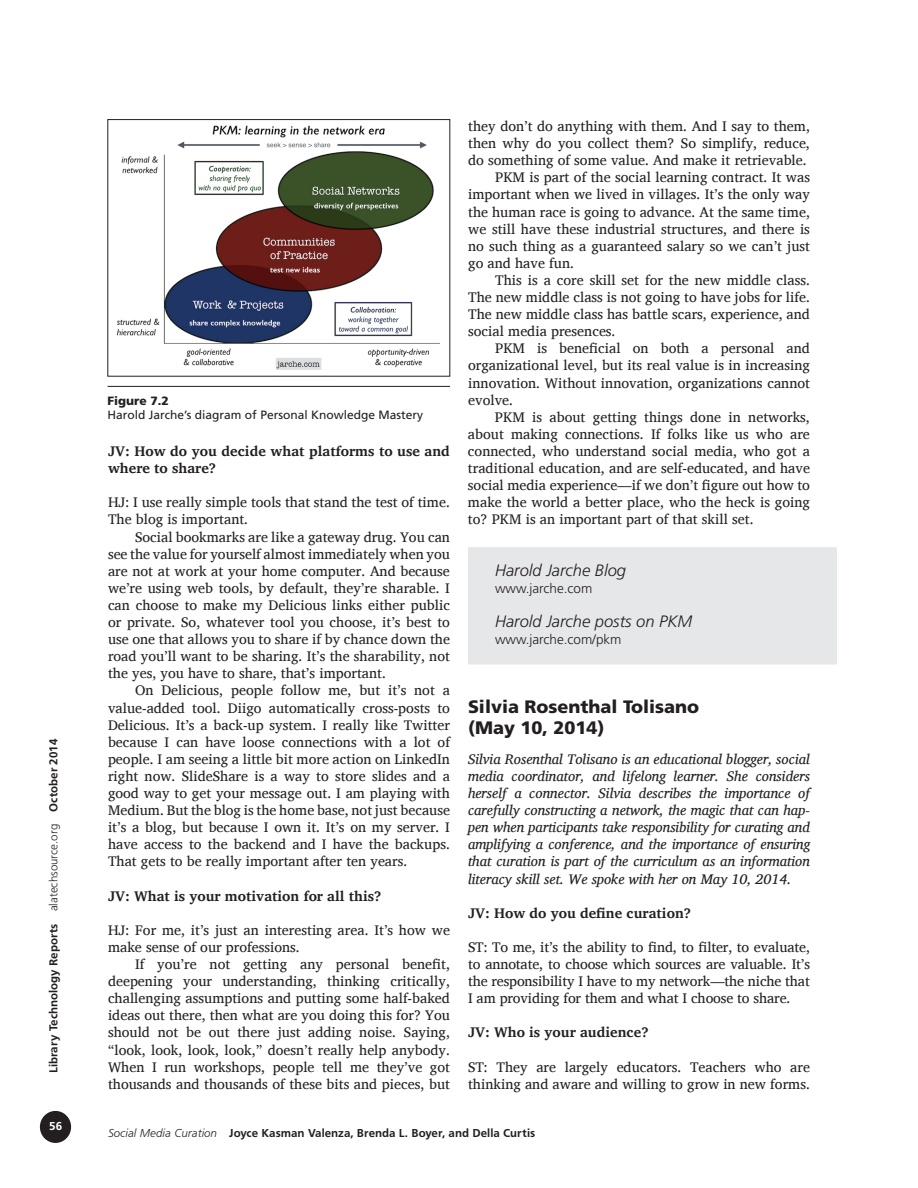
<style>
.page{position:relative;width:918px;height:1188px;background:#fff}
.page>*{position:absolute;margin:0;border:0;box-sizing:border-box;transform-origin:0 0}
.t1{font:900 18px/21px "Frutiger";color:#231f20}
.t2{font:italic 300 16.5px "Frutiger";color:#231f20}
.t3{font:14.25px/17.1px "Charis SIL";color:#231f20;text-align:justify}
.t4{font:italic 14.25px/17.1px "Charis SIL";color:#231f20;text-align:justify}
.t5{font:700 14.25px/17.1px "Charis SIL";color:#231f20}
.t6{font:300 13.5px "Frutiger";color:#231f20}
.t7{font:12px "Frugal Sans Bold DTC";color:#231f20}
.t8{font:12px "Frutiger";color:#231f20}
.t9{font:900 12px "Frutiger";color:#231f20}
.t10{font:12px "Frugal Sans Bold DTC";color:#fff}
.s1{font-family:"Frugal Sans Light DTC"}
.s2{font-family:"Frugal Sans Light Italic DTC"}
</style>
<div class="page">
<div style="left:41px;top:1112px;width:29px;height:30px;background:#231f20;border-radius:50%"></div>
<div style="left:40px;top:1111px;width:31px;height:32px;border:2px solid #231f20;border-radius:50%"></div>
<div style="left:468px;top:547px;width:369px;height:66px;background:#e6e7e9"></div>
<div style="left:468px;top:598px;width:369px;height:66px;background:#e6e7e9"></div>
<img style="left:117px;top:125px;width:323px;height:245px">
<hr style="left:108px;top:386px;width:342px;height:1px;background:#231f20">
<p class="t7" style="left:47px;top:1073px;width:336px;rotate:-90deg">Library Technology Reports <span class="s1">alatechsource.org</span> October 2014</p>
<p class="t10" style="left:49px;top:1119px;width:14px">56</p>
<p class="t9" style="left:108px;top:393px;width:63px">Figure 7.2</p>
<p class="t8" style="left:108px;top:408px;width:317px">Harold Jarche’s diagram of Personal Knowledge Mastery</p>
<p class="t5" style="left:108px;top:443px;width:343px">JV: How do you decide what platforms to use and where to share?</p>
<p class="t3" style="left:108px;top:494px;width:344px">HJ: I use really simple tools that stand the test of time.<br>The blog is important.</p>
<p class="t3" style="left:108px;top:528px;width:344px;text-indent:27px">Social bookmarks are like a gateway drug. You can see the value for yourself almost immediately when you are not at work at your home computer. And because we’re using web tools, by default, they’re sharable. I can choose to make my Delicious links either public or private. So, whatever tool you choose, it’s best to use one that allows you to share if by chance down the road you’ll want to be sharing. It’s the sharability, not the yes, you have to share, that’s important.</p>
<p class="t3" style="left:108px;top:682px;width:344px;text-indent:27px">On Delicious, people follow me, but it’s not a value-added tool. Diigo automatically cross-posts to Delicious. It’s a back-up system. I really like Twitter because I can have loose connections with a lot of people. I am seeing a little bit more action on LinkedIn right now. SlideShare is a way to store slides and a good way to get your message out. I am playing with Medium. But the blog is the home base, not just because it’s a blog, but because I own it. It’s on my server. I have access to the backend and I have the backups.<br>That gets to be really important after ten years.</p>
<p class="t5" style="left:108px;top:887px;width:275px">JV: What is your motivation for all this?</p>
<p class="t3" style="left:108px;top:921px;width:343px">HJ: For me, it’s just an interesting area. It’s how we make sense of our professions.</p>
<p class="t3" style="left:108px;top:956px;width:344px;text-indent:27px">If you’re not getting any personal benefit, deepening your understanding, thinking critically, challenging assumptions and putting some half-baked ideas out there, then what are you doing this for? You should not be out there just adding noise. Saying, “look, look, look, look,” doesn’t really help anybody.<br>When I run workshops, people tell me they’ve got thousands and thousands of these bits and pieces, but</p>
<p class="t3" style="left:468px;top:118px;width:343px">they don’t do anything with them. And I say to them,</p>
<p class="t3" style="left:468px;top:135px;width:343px">then why do you collect them? So simplify, reduce,</p>
<p class="t3" style="left:468px;top:152px;width:340px">do something of some value. And make it retrievable.</p>
<p class="t3" style="left:495px;top:169px;width:316px">PKM is part of the social learning contract. It was</p>
<p class="t3" style="left:468px;top:186px;width:343px">important when we lived in villages. It’s the only way</p>
<p class="t3" style="left:468px;top:203px;width:343px">the human race is going to advance. At the same time,</p>
<p class="t3" style="left:468px;top:220px;width:343px">we still have these industrial structures, and there is</p>
<p class="t3" style="left:468px;top:237px;width:343px">no such thing as a guaranteed salary so we can’t just</p>
<p class="t3" style="left:468px;top:254px;width:107px">go and have fun.</p>
<p class="t3" style="left:495px;top:271px;width:316px">This is a core skill set for the new middle class.</p>
<p class="t3" style="left:468px;top:289px;width:343px">The new middle class is not going to have jobs for life.</p>
<p class="t3" style="left:468px;top:306px;width:343px">The new middle class has battle scars, experience, and</p>
<p class="t3" style="left:468px;top:323px;width:149px">social media presences.</p>
<p class="t3" style="left:495px;top:340px;width:316px">PKM is beneficial on both a personal and</p>
<p class="t3" style="left:468px;top:357px;width:343px">organizational level, but its real value is in increasing</p>
<p class="t3" style="left:468px;top:374px;width:343px">innovation. Without innovation, organizations cannot</p>
<p class="t3" style="left:468px;top:391px;width:47px">evolve.</p>
<p class="t3" style="left:495px;top:408px;width:316px">PKM is about getting things done in networks,</p>
<p class="t3" style="left:468px;top:425px;width:343px">about making connections. If folks like us who are</p>
<p class="t3" style="left:468px;top:442px;width:344px">connected, who understand social media, who got a</p>
<p class="t3" style="left:468px;top:460px;width:344px">traditional education, and are self-educated, and have</p>
<p class="t3" style="left:468px;top:477px;width:344px">social media experience—if we don’t figure out how to</p>
<p class="t3" style="left:468px;top:494px;width:343px">make the world a better place, who the heck is going</p>
<p class="t3" style="left:468px;top:511px;width:287px">to? PKM is an important part of that skill set.</p>
<p class="t2" style="left:495px;top:561px;width:133px">Harold Jarche Blog</p>
<p class="t6" style="left:495px;top:581px;width:99px">www.jarche.com</p>
<p class="t2" style="left:495px;top:612px;width:199px">Harold Jarche posts on PKM</p>
<p class="t6" style="left:495px;top:632px;width:128px">www.jarche.com/pkm</p>
<p class="t1" style="left:468px;top:696px;width:233px">Silvia Rosenthal Tolisano (May 10, 2014)</p>
<p class="t4" style="left:468px;top:750px;width:344px">Silvia Rosenthal Tolisano is an educational blogger, social media coordinator, and lifelong learner. She considers herself a connector. Silvia describes the importance of carefully constructing a network, the magic that can hap&shy;pen when participants take responsibility for curating and amplifying a conference, and the importance of ensuring that curation is part of the curriculum as an information literacy skill set. We spoke with her on May 10, 2014.</p>
<p class="t5" style="left:468px;top:904px;width:225px">JV: How do you define curation?</p>
<p class="t3" style="left:468px;top:938px;width:344px">ST: To me, it’s the ability to find, to filter, to evaluate, to annotate, to choose which sources are valuable. It’s the responsibility I have to my network—the niche that I am providing for them and what I choose to share.</p>
<p class="t5" style="left:468px;top:1024px;width:182px">JV: Who is your audience?</p>
<p class="t3" style="left:468px;top:1058px;width:344px">ST: They are largely educators. Teachers who are thinking and aware and willing to grow in new forms.</p>
<p class="t7" style="left:108px;top:1126px;width:429px"><span class="s2">Social Media Curation</span> Joyce Kasman Valenza, Brenda L. Boyer, and Della Curtis</p>
</div>
